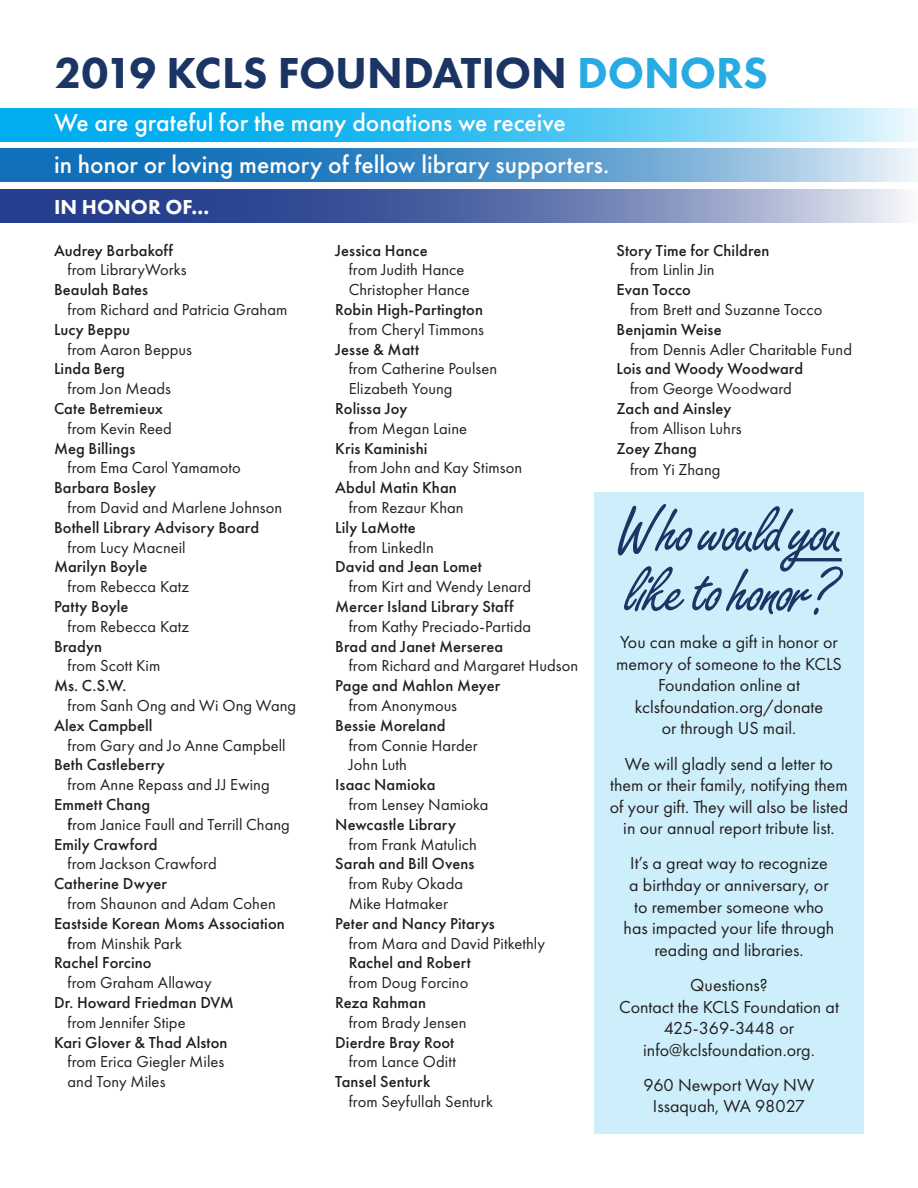
<style>
.page{position:relative;width:918px;height:1188px;background:#fff}
.page>*{position:absolute;margin:0;border:0;box-sizing:border-box;transform-origin:0 0}
.t1{font:67.5px "Freestyle Script Std";letter-spacing:-.04em;color:#1b3564}
.KCLSF_Body_Text{font:800 45px "Futura PT";letter-spacing:-.005em;color:#1a3564}
.KCLSF_Body_Text-2{font:500 25.5px "Futura PT";color:#fff}
.KCLSF_Body_Text-3{font:800 21px "Futura PT";letter-spacing:.005em;color:#fff}
.t2{font:18px/21.6px "Futura PT";color:#231f20;text-align:center}
.Donor_1_line_2{font:16.5px/19.8px "Futura PT";letter-spacing:.005em;color:#231f20}
.Donor_1{font:500 16.5px "Futura PT";letter-spacing:.005em;color:#231f20}
.Donor_1_line_2-2{font:500 16.5px "Futura PT";letter-spacing:.005em;color:#231f20}
.KCLSF_Body_Text-4{font:500 16.5px "Futura PT";letter-spacing:.005em;color:#231f20}
.s1{color:#1b3564}
.s2{color:#27abe2}
.s3{font-weight:500}
</style>
<div class="page">
<svg style="left:0;top:189px;width:908px;height:34px;background:#6174ad"></svg>
<svg style="left:0;top:148px;width:918px;height:34px;background:#5297cc"></svg>
<svg style="left:0;top:108px;width:918px;height:34px;background:#46c4f3"></svg>
<div style="left:594px;top:493px;width:270px;height:641px;background:#cdeffb"></div>
<hr style="left:788px;top:558px;width:54px;height:3px;background:#1b3564">
<p class="KCLSF_Body_Text" style="left:54px;top:45px;width:715px"><span class="s1">2019</span> KCLS FOUNDATION <span class="s2">DONORS</span></p>
<p class="KCLSF_Body_Text-2" style="left:54px;top:107px;width:513px">We are grateful for the many donations we receive</p>
<p class="KCLSF_Body_Text-2" style="left:54px;top:149px;width:557px">in honor or loving memory of fellow library supporters.</p>
<p class="KCLSF_Body_Text-3" style="left:54px;top:194px;width:157px">IN HONOR OF...</p>
<p class="Donor_1" style="left:54px;top:240px;width:121px">Audrey Barbakoff</p>
<p class="Donor_1_line_2" style="left:68px;top:260px;width:121px">from LibraryWorks</p>
<p class="KCLSF_Body_Text-4" style="left:54px;top:280px;width:96px">Beaulah Bates</p>
<p class="Donor_1_line_2" style="left:68px;top:300px;width:221px">from Richard and Patricia Graham</p>
<p class="Donor_1" style="left:54px;top:319px;width:78px">Lucy Beppu</p>
<p class="Donor_1_line_2" style="left:68px;top:339px;width:126px">from Aaron Beppus</p>
<p class="Donor_1" style="left:54px;top:359px;width:72px">Linda Berg</p>
<p class="Donor_1_line_2" style="left:68px;top:379px;width:105px">from Jon Meads</p>
<p class="Donor_1" style="left:54px;top:399px;width:111px">Cate Betremieux</p>
<p class="Donor_1_line_2" style="left:68px;top:418px;width:106px">from Kevin Reed</p>
<p class="Donor_1" style="left:54px;top:438px;width:83px">Meg Billings</p>
<p class="Donor_1_line_2" style="left:68px;top:458px;width:175px">from Ema Carol Yamamoto</p>
<p class="Donor_1" style="left:54px;top:478px;width:104px">Barbara Bosley</p>
<p class="Donor_1_line_2" style="left:68px;top:498px;width:216px">from David and Marlene Johnson</p>
<p class="Donor_1" style="left:54px;top:517px;width:207px">Bothell Library Advisory Board</p>
<p class="Donor_1_line_2" style="left:68px;top:537px;width:120px">from Lucy Macneil</p>
<p class="Donor_1" style="left:54px;top:557px;width:95px">Marilyn Boyle</p>
<p class="Donor_1_line_2" style="left:68px;top:577px;width:123px">from Rebecca Katz</p>
<p class="Donor_1" style="left:54px;top:597px;width:76px">Patty Boyle</p>
<p class="Donor_1_line_2" style="left:68px;top:616px;width:123px">from Rebecca Katz</p>
<p class="Donor_1" style="left:54px;top:636px;width:50px">Bradyn</p>
<p class="Donor_1_line_2" style="left:68px;top:656px;width:94px">from Scott Kim</p>
<p class="Donor_1" style="left:54px;top:676px;width:74px">Ms. C.S.W.</p>
<p class="Donor_1_line_2" style="left:68px;top:696px;width:230px">from Sanh Ong and Wi Ong Wang</p>
<p class="Donor_1" style="left:54px;top:715px;width:100px">Alex Campbell</p>
<p class="Donor_1_line_2" style="left:68px;top:735px;width:220px">from Gary and Jo Anne Campbell</p>
<p class="Donor_1" style="left:54px;top:755px;width:112px">Beth Castleberry</p>
<p class="Donor_1_line_2" style="left:68px;top:775px;width:204px">from Anne Repass and JJ Ewing</p>
<p class="Donor_1" style="left:54px;top:795px;width:98px">Emmett Chang</p>
<p class="Donor_1_line_2" style="left:68px;top:814px;width:224px"><span class="s3">f</span>rom Janice Faull and Terrill Chang</p>
<p class="Donor_1" style="left:54px;top:834px;width:105px">Emily Crawford</p>
<p class="Donor_1_line_2" style="left:68px;top:854px;width:151px">from Jackson Crawford</p>
<p class="Donor_1" style="left:54px;top:874px;width:115px">Catherine Dwyer</p>
<p class="Donor_1_line_2" style="left:68px;top:894px;width:210px">from Shaunon and Adam Cohen</p>
<p class="Donor_1" style="left:54px;top:913px;width:232px">Eastside Korean Moms Association</p>
<p class="Donor_1_line_2" style="left:68px;top:933px;width:116px"><span class="s3">f</span>rom Minshik Park</p>
<p class="Donor_1" style="left:54px;top:953px;width:99px">Rachel Forcino</p>
<p class="Donor_1_line_2" style="left:68px;top:973px;width:146px">from Graham Allaway</p>
<p class="Donor_1" style="left:54px;top:993px;width:181px">Dr. Howard Friedman DVM</p>
<p class="Donor_1_line_2" style="left:68px;top:1012px;width:120px">from Jennifer Stipe</p>
<p class="Donor_1" style="left:54px;top:1032px;width:175px">Kari Glover &amp; Thad Alston</p>
<p class="Donor_1_line_2" style="left:68px;top:1052px;width:158px">from Erica Giegler Miles and Tony Miles</p>
<p class="Donor_1" style="left:335px;top:240px;width:94px">Jessica Hance</p>
<p class="Donor_1_line_2" style="left:349px;top:260px;width:123px">from Judith Hance<br>Christopher Hance</p>
<p class="Donor_1" style="left:335px;top:300px;width:149px">Robin High-Partington</p>
<p class="Donor_1_line_2" style="left:349px;top:319px;width:137px">from Cheryl Timmons</p>
<p class="Donor_1" style="left:335px;top:339px;width:85px">Jesse &amp; Matt</p>
<p class="Donor_1_line_2" style="left:349px;top:359px;width:150px">from Catherine Poulsen</p>
<p class="Donor_1_line_2" style="left:349px;top:379px;width:105px">Elizabeth Young</p>
<p class="Donor_1" style="left:335px;top:399px;width:74px">Rolissa Joy</p>
<p class="Donor_1_line_2" style="left:349px;top:418px;width:120px"><span class="s3">f</span>rom Megan Laine</p>
<p class="Donor_1" style="left:335px;top:438px;width:94px">Kris Kaminishi</p>
<p class="Donor_1_line_2" style="left:349px;top:458px;width:175px">from John and Kay Stimson</p>
<p class="Donor_1" style="left:335px;top:478px;width:123px">Abdul Matin Khan</p>
<p class="Donor_1_line_2" style="left:349px;top:498px;width:116px">from Rezaur Khan</p>
<p class="Donor_1" style="left:335px;top:517px;width:82px">Lily LaMotte</p>
<p class="Donor_1_line_2" style="left:349px;top:537px;width:87px">from LinkedIn</p>
<p class="Donor_1" style="left:335px;top:557px;width:148px">David and Jean Lomet</p>
<p class="Donor_1_line_2" style="left:349px;top:577px;width:184px">from Kirt and Wendy Lenard</p>
<p class="Donor_1" style="left:335px;top:597px;width:180px">Mercer Island Library Staff</p>
<p class="Donor_1_line_2" style="left:349px;top:616px;width:184px">from Kathy Preciado-Partida</p>
<p class="Donor_1" style="left:335px;top:636px;width:169px">Brad and Janet Merserea</p>
<p class="Donor_1_line_2" style="left:349px;top:656px;width:231px">from Richard and Margaret Hudson</p>
<p class="Donor_1" style="left:335px;top:676px;width:166px">Page and Mahlon Meyer</p>
<p class="Donor_1_line_2" style="left:349px;top:696px;width:110px">from Anonymous</p>
<p class="Donor_1" style="left:335px;top:715px;width:112px">Bessie Moreland</p>
<p class="Donor_1_line_2" style="left:349px;top:735px;width:130px">from Connie Harder</p>
<p class="Donor_1_line_2" style="left:349px;top:755px;width:60px">John Luth</p>
<p class="Donor_1" style="left:335px;top:775px;width:102px">Isaac Namioka</p>
<p class="Donor_1_line_2" style="left:349px;top:795px;width:141px">from Lensey Namioka</p>
<p class="Donor_1" style="left:335px;top:814px;width:122px">Newcastle Library</p>
<p class="Donor_1_line_2" style="left:349px;top:834px;width:130px">from Frank Matulich</p>
<p class="Donor_1" style="left:335px;top:854px;width:141px">Sarah and Bill Ovens</p>
<p class="Donor_1_line_2" style="left:349px;top:874px;width:116px">from Ruby Okada</p>
<p class="Donor_1_line_2" style="left:349px;top:894px;width:101px">Mike Hatmaker</p>
<p class="Donor_1" style="left:335px;top:913px;width:161px">Peter and Nancy Pitarys</p>
<p class="Donor_1_line_2" style="left:349px;top:933px;width:198px">from Mara and David Pitkethly</p>
<p class="Donor_1_line_2-2" style="left:349px;top:953px;width:124px">Rachel and Robert</p>
<p class="Donor_1_line_2" style="left:349px;top:973px;width:121px">from Doug Forcino</p>
<p class="Donor_1" style="left:335px;top:993px;width:92px">Reza Rahman</p>
<p class="Donor_1_line_2" style="left:349px;top:1012px;width:119px">from Brady Jensen</p>
<p class="Donor_1" style="left:335px;top:1032px;width:121px">Dierdre Bray Root</p>
<p class="Donor_1_line_2" style="left:349px;top:1052px;width:109px">from Lance Oditt</p>
<p class="Donor_1" style="left:335px;top:1072px;width:97px">Tansel Senturk</p>
<p class="Donor_1_line_2" style="left:349px;top:1092px;width:146px">from Seyfullah Senturk</p>
<p class="Donor_1" style="left:616px;top:240px;width:155px">Story Time for Children</p>
<p class="Donor_1_line_2" style="left:630px;top:260px;width:86px">from Linlin Jin</p>
<p class="Donor_1" style="left:616px;top:280px;width:76px">Evan Tocco</p>
<p class="Donor_1_line_2" style="left:630px;top:300px;width:194px">from Brett and Suzanne Tocco</p>
<p class="Donor_1" style="left:616px;top:319px;width:107px">Benjamin Weise</p>
<p class="Donor_1_line_2" style="left:630px;top:339px;width:224px">from Dennis Adler Charitable Fund</p>
<p class="Donor_1" style="left:616px;top:359px;width:188px">Lois and Woody Woodward</p>
<p class="Donor_1_line_2" style="left:630px;top:379px;width:163px">from George Woodward</p>
<p class="Donor_1" style="left:616px;top:399px;width:116px">Zach and Ainsley</p>
<p class="Donor_1_line_2" style="left:630px;top:418px;width:113px">from Allison Luhrs</p>
<p class="Donor_1" style="left:616px;top:438px;width:82px">Zoey Zhang</p>
<p class="Donor_1_line_2" style="left:630px;top:460px;width:92px">from Yi Zhang</p>
<p class="t1" style="left:616px;top:491px;width:227px">Who would you</p>
<p class="t1" style="left:623px;top:551px;width:213px">like to honor?</p>
<p class="t2" style="left:616px;top:631px;width:227px">You can make a gift in honor or memory of someone to the KCLS<br>Foundation online at kclsfoundation.org/donate<br>or through US mail.</p>
<p class="t2" style="left:610px;top:753px;width:240px">We will gladly send a letter to them or their family, notifying them of your gift. They will also be listed in our annual report tribute list.</p>
<p class="t2" style="left:624px;top:853px;width:212px">It’s a great way to recognize a birthday or anniversary, or to remember someone who has impacted your life through reading and libraries.</p>
<p class="t2" style="left:619px;top:974px;width:221px">Questions?<br>Contact the KCLS Foundation at<br>425-369-3448 or info@kclsfoundation.org.</p>
<p class="t2" style="left:644px;top:1074px;width:172px">960 Newport Way NW<br>Issaquah, WA 98027</p>
</div>
